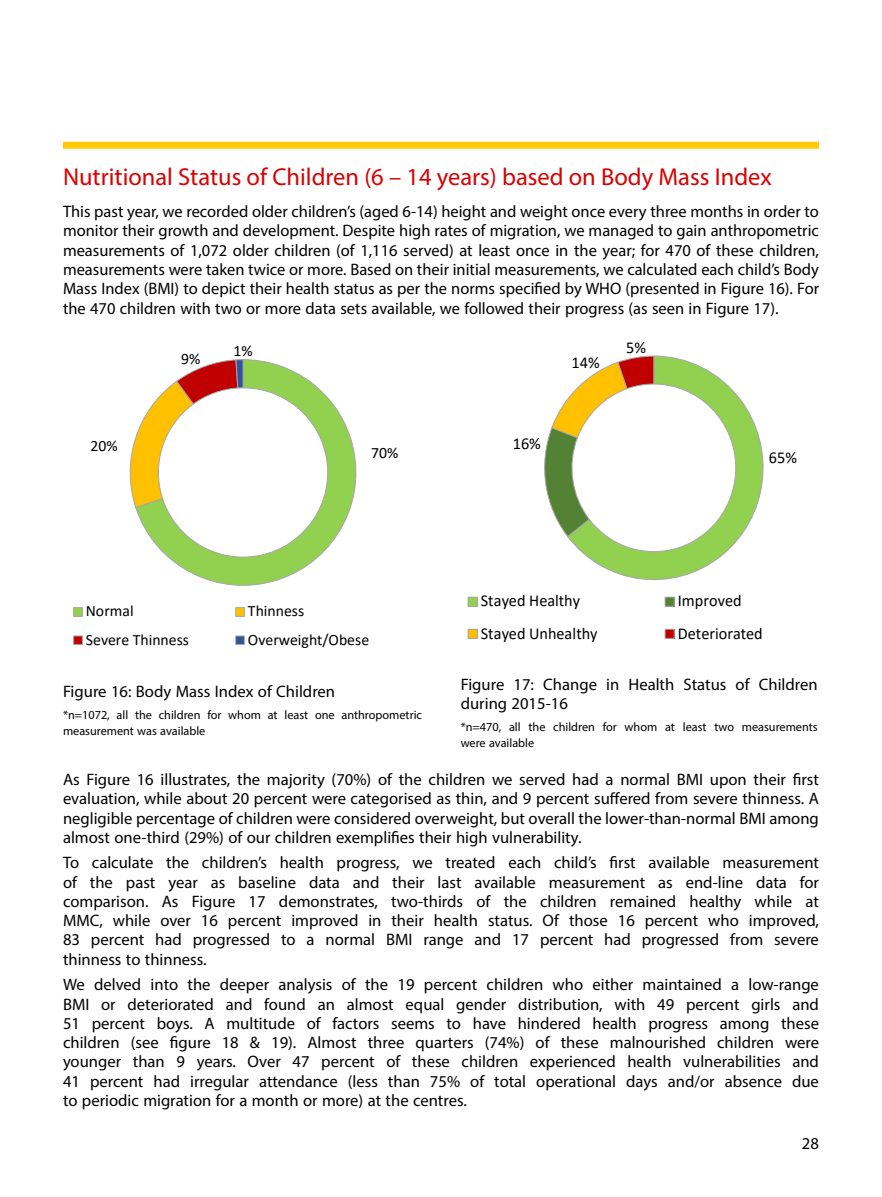
<style>
.page{position:relative;width:882px;height:1197px;background:#fff}
.page>*{position:absolute;margin:0;border:0;box-sizing:border-box;transform-origin:0 0}
.t1{font:24.5px "Myriad Pro";color:#da0000}
.t2{font:16.62px/19.2px "Myriad Pro";color:#000;text-align:justify}
.t3{font:16.62px "Calibri";color:#000}
.t4{font:15.75px "Calibri";color:#000}
.t5{font:12.25px/15.8px "Myriad Pro";color:#000}
</style>
<div class="page">
<div style="left:63px;top:142px;width:756px;height:7px;background:#ffcb05"></div>
<svg style="left:135px;top:359px;width:222px;height:227px"></svg>
<svg style="left:129px;top:359px;width:114px;height:149px"></svg>
<div style="left:73px;top:607px;width:10px;height:10px;background:#92d050;border:1px solid #a6a6a6"></div>
<div style="left:236px;top:607px;width:9px;height:10px;background:#ffc000;border:1px solid #a6a6a6"></div>
<div style="left:73px;top:636px;width:10px;height:9px;background:#c00000;border:1px solid #a6a6a6"></div>
<div style="left:236px;top:636px;width:9px;height:9px;background:#2f5597;border:1px solid #a6a6a6"></div>
<svg style="left:567px;top:356px;width:197px;height:225px"></svg>
<svg style="left:544px;top:356px;width:110px;height:181px"></svg>
<div style="left:468px;top:597px;width:9px;height:9px;background:#92d050"></div>
<div style="left:468px;top:597px;width:9px;height:9px;border:1px solid #a6a6a6"></div>
<div style="left:665px;top:597px;width:9px;height:9px;background:#548235"></div>
<div style="left:665px;top:597px;width:9px;height:9px;border:1px solid #a6a6a6"></div>
<div style="left:468px;top:629px;width:9px;height:9px;background:#ffc000"></div>
<div style="left:468px;top:629px;width:9px;height:10px;border:1px solid #a6a6a6"></div>
<div style="left:665px;top:629px;width:9px;height:9px;background:#c00000"></div>
<div style="left:665px;top:629px;width:9px;height:10px;border:1px solid #a6a6a6"></div>
<h1 class="t1" style="left:63px;top:162px;width:710px">Nutritional Status of Children (6 – 14 years) based on Body Mass Index</h1>
<p class="t2" style="left:63px;top:202px;width:758px">This past year, we recorded older children’s (aged 6-14) height and weight once every three months in order to monitor their growth and development. Despite high rates of migration, we managed to gain anthropometric measurements of 1,072 older children (of 1,116 served) at least once in the year; for 470 of these children, measurements were taken twice or more. Based on their initial measurements, we calculated each child’s Body Mass Index (BMI) to depict their health status as per the norms specified by WHO (presented in Figure 16). For the 470 children with two or more data sets available, we followed their progress (as seen in Figure 17).</p>
<p class="t4" style="left:181px;top:348px;width:21px">9%</p>
<p class="t4" style="left:233px;top:339px;width:21px">1%</p>
<p class="t3" style="left:572px;top:351px;width:30px">14%</p>
<p class="t3" style="left:626px;top:336px;width:21px">5%</p>
<p class="t4" style="left:91px;top:435px;width:29px">20%</p>
<p class="t4" style="left:371px;top:442px;width:29px">70%</p>
<p class="t3" style="left:513px;top:432px;width:30px">16%</p>
<p class="t3" style="left:769px;top:446px;width:30px">65%</p>
<p class="t4" style="left:86px;top:600px;width:49px">Normal</p>
<p class="t4" style="left:248px;top:600px;width:58px">Thinness</p>
<p class="t4" style="left:86px;top:628px;width:105px">Severe Thinness</p>
<p class="t4" style="left:248px;top:628px;width:123px">Overweight/Obese</p>
<p class="t3" style="left:481px;top:589px;width:101px">Stayed Healthy</p>
<p class="t3" style="left:678px;top:589px;width:65px">Improved</p>
<p class="t3" style="left:481px;top:622px;width:118px">Stayed Unhealthy</p>
<p class="t3" style="left:678px;top:622px;width:86px">Deteriorated</p>
<p class="t2" style="left:461px;top:675px;width:358px">Figure 17: Change in Health Status of Children during 2015-16</p>
<p class="t5" style="left:461px;top:719px;width:359px">*n=470, all the children for whom at least two measurements were available</p>
<p class="t2" style="left:63px;top:770px;width:758px">As Figure 16 illustrates, the majority (70%) of the children we served had a normal BMI upon their first evaluation, while about 20 percent were categorised as thin, and 9 percent suffered from severe thinness. A negligible percentage of children were considered overweight, but overall the lower-than-normal BMI among almost one-third (29%) of our children exemplifies their high vulnerability.</p>
<p class="t2" style="left:63px;top:853px;width:758px">To calculate the children’s health progress, we treated each child’s first available measurement of the past year as baseline data and their last available measurement as end-line data for comparison. As Figure 17 demonstrates, two-thirds of the children remained healthy while at MMC, while over 16 percent improved in their health status. Of those 16 percent who improved, 83 percent had progressed to a normal BMI range and 17 percent had progressed from severe thinness to thinness.</p>
<p class="t2" style="left:63px;top:975px;width:758px">We delved into the deeper analysis of the 19 percent children who either maintained a low-range BMI or deteriorated and found an almost equal gender distribution, with 49 percent girls and 51 percent boys. A multitude of factors seems to have hindered health progress among these children (see figure 18 &amp; 19). Almost three quarters (74%) of these malnourished children were younger than 9 years. Over 47 percent of these children experienced health vulnerabilities and 41 percent had irregular attendance (less than 75% of total operational days and/or absence due to periodic migration for a month or more) at the centres.</p>
<p class="t2" style="left:63px;top:682px;width:274px">Figure 16: Body Mass Index of Children</p>
<p class="t5" style="left:63px;top:707px;width:361px">*n=1072, all the children for whom at least one anthropometric measurement was available</p>
<p class="t2" style="left:802px;top:1133px;width:19px">28</p>
</div>
